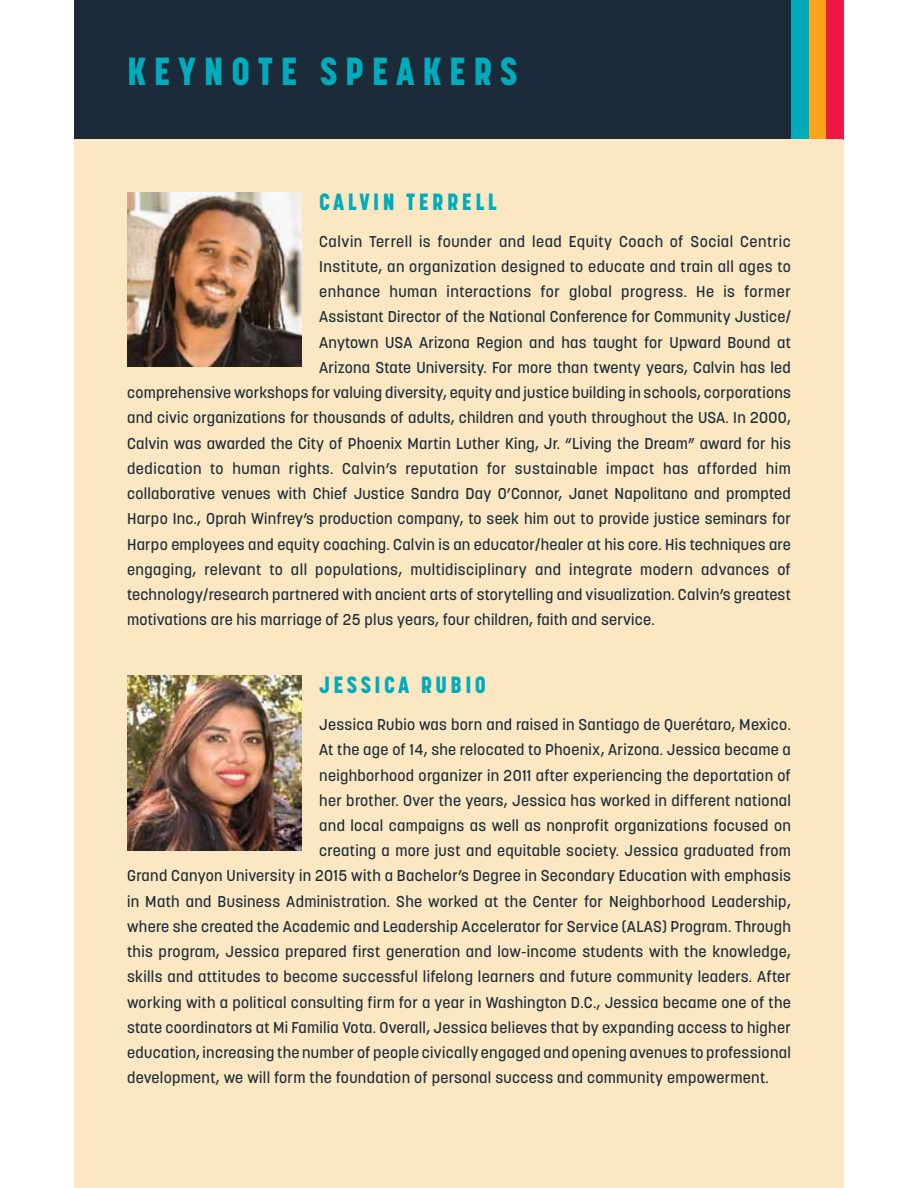
<style>
.page{position:relative;width:918px;height:1188px;background:#fff}
.page>*{position:absolute;margin:0;border:0;box-sizing:border-box;transform-origin:0 0}
.t1{font:800 38.85px "Korolev Condensed";letter-spacing:.2em;color:#00acbc}
.t2{font:800 23.25px "Korolev Condensed";letter-spacing:.15em;color:#00acbc}
.t3{font:500 15.6px "Korolev";letter-spacing:.02em;color:#1b2b39}
</style>
<div class="page">
<div style="left:75px;top:0;width:768px;height:140px;background:#1b2b39"></div>
<div style="left:826px;top:0;width:17px;height:140px;background:#ed1844"></div>
<div style="left:808px;top:0;width:18px;height:140px;background:#faa41a"></div>
<div style="left:791px;top:0;width:17px;height:140px;background:#00acbc"></div>
<div style="left:75px;top:140px;width:768px;height:1048px;background:#fbe7c1"></div>
<img style="left:127px;top:676px;width:175px;height:175px">
<img style="left:127px;top:192px;width:175px;height:175px">
<h1 class="t1" style="left:127px;top:49px;width:392px">KEYNOTE SPEAKERS</h1>
<h2 class="t2" style="left:319px;top:188px;width:179px">CALVIN TERRELL</h2>
<p class="t3" style="left:319px;top:235px;width:473px">Calvin Terrell is founder and lead Equity Coach of Social Centric</p>
<p class="t3" style="left:319px;top:260px;width:473px">Institute, an organization designed to educate and train all ages to</p>
<p class="t3" style="left:319px;top:285px;width:473px">enhance human interactions for global progress. He is former</p>
<p class="t3" style="left:319px;top:311px;width:473px">Assistant Director of the National Conference for Community Justice/</p>
<p class="t3" style="left:319px;top:336px;width:473px">Anytown USA Arizona Region and has taught for Upward Bound at</p>
<p class="t3" style="left:319px;top:361px;width:473px">Arizona State University. For more than twenty years, Calvin has led</p>
<p class="t3" style="left:127px;top:386px;width:665px">comprehensive workshops for valuing diversity, equity and justice building in schools, corporations</p>
<p class="t3" style="left:127px;top:412px;width:665px">and civic organizations for thousands of adults, children and youth throughout the USA. In 2000,</p>
<p class="t3" style="left:127px;top:437px;width:665px">Calvin was awarded the City of Phoenix Martin Luther King, Jr. “Living the Dream” award for his</p>
<p class="t3" style="left:127px;top:462px;width:665px">dedication to human rights. Calvin’s reputation for sustainable impact has afforded him</p>
<p class="t3" style="left:127px;top:487px;width:665px">collaborative venues with Chief Justice Sandra Day O’Connor, Janet Napolitano and prompted</p>
<p class="t3" style="left:127px;top:513px;width:665px">Harpo Inc., Oprah Winfrey’s production company, to seek him out to provide justice seminars for</p>
<p class="t3" style="left:127px;top:538px;width:665px">Harpo employees and equity coaching. Calvin is an educator/healer at his core. His techniques are</p>
<p class="t3" style="left:127px;top:563px;width:665px">engaging, relevant to all populations, multidisciplinary and integrate modern advances of</p>
<p class="t3" style="left:127px;top:588px;width:665px">technology/research partnered with ancient arts of storytelling and visualization. Calvin’s greatest</p>
<p class="t3" style="left:127px;top:614px;width:529px">motivations are his marriage of 25 plus years, four children, faith and service.</p>
<h2 class="t2" style="left:319px;top:672px;width:168px">JESSICA RUBIO</h2>
<p class="t3" style="left:319px;top:718px;width:473px">Jessica Rubio was born and raised in Santiago de Querétaro, Mexico.</p>
<p class="t3" style="left:319px;top:744px;width:473px">At the age of 14, she relocated to Phoenix, Arizona. Jessica became a</p>
<p class="t3" style="left:319px;top:769px;width:473px">neighborhood organizer in 2011 after experiencing the deportation of</p>
<p class="t3" style="left:319px;top:794px;width:473px">her brother. Over the years, Jessica has worked in different national</p>
<p class="t3" style="left:319px;top:819px;width:473px">and local campaigns as well as nonprofit organizations focused on</p>
<p class="t3" style="left:319px;top:845px;width:473px">creating a more just and equitable society. Jessica graduated from</p>
<p class="t3" style="left:127px;top:870px;width:665px">Grand Canyon University in 2015 with a Bachelor’s Degree in Secondary Education with emphasis</p>
<p class="t3" style="left:127px;top:895px;width:665px">in Math and Business Administration. She worked at the Center for Neighborhood Leadership,</p>
<p class="t3" style="left:127px;top:920px;width:665px">where she created the Academic and Leadership Accelerator for Service (ALAS) Program. Through</p>
<p class="t3" style="left:127px;top:945px;width:665px">this program, Jessica prepared first generation and low-income students with the knowledge,</p>
<p class="t3" style="left:127px;top:971px;width:665px">skills and attitudes to become successful lifelong learners and future community leaders. After</p>
<p class="t3" style="left:127px;top:996px;width:665px">working with a political consulting firm for a year in Washington D.C., Jessica became one of the</p>
<p class="t3" style="left:127px;top:1021px;width:665px">state coordinators at Mi Familia Vota. Overall, Jessica believes that by expanding access to higher</p>
<p class="t3" style="left:127px;top:1046px;width:665px">education, increasing the number of people civically engaged and opening avenues to professional</p>
<p class="t3" style="left:127px;top:1072px;width:643px">development, we will form the foundation of personal success and community empowerment.</p>
</div>
